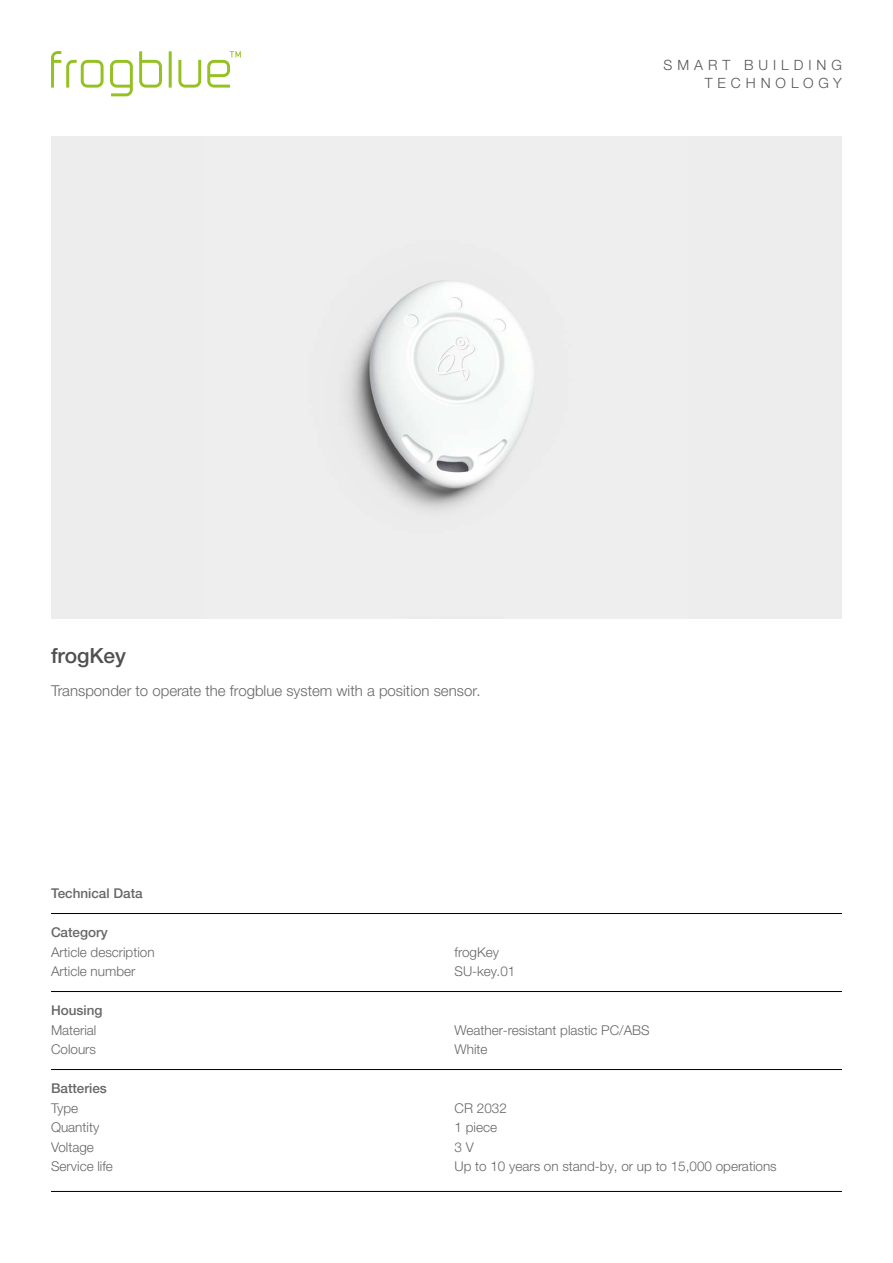
<style>
.page{position:relative;width:893px;height:1263px;background:#fff}
.page>*{position:absolute;margin:0;border:0;box-sizing:border-box;transform-origin:0 0}
.t1{font:500 21px "Helvetica Neue LTW1 G";color:#515050}
.t2{font:300 15px "Helvetica Neue LTW1 G";color:#666768}
.t3{font:300 14.1px/18.5px "Helvetica Neue LTW1 G";letter-spacing:.35em;color:#565656;text-align:right}
.t4{font:300 13.5px "Helvetica Neue LTW1 G";color:#666768}
.t5{font:500 13.5px "Helvetica Neue LTW1 G";color:#666768}
</style>
<div class="page">
<img style="left:205px;top:136px;width:483px;height:483px">
<hr style="left:51px;top:913px;width:791px;height:1px;background:#000">
<hr style="left:51px;top:991px;width:791px;height:1px;background:#000">
<hr style="left:51px;top:1069px;width:791px;height:1px;background:#000">
<hr style="left:51px;top:1191px;width:791px;height:1px;background:#000">
<svg style="left:207px;top:51px;width:34px;height:37px"></svg>
<hr style="left:169px;top:51px;width:3px;height:37px;background:#95c123">
<svg style="left:178px;top:60px;width:23px;height:28px"></svg>
<svg style="left:139px;top:51px;width:23px;height:37px"></svg>
<svg style="left:110px;top:60px;width:23px;height:36px"></svg>
<svg style="left:51px;top:51px;width:53px;height:37px"></svg>
<p class="t3" style="left:664px;top:55px;width:180px">SMART BUILDING<br>TECHNOLOGY</p>
<h1 class="t1" style="left:51px;top:643px;width:77px">frogKey</h1>
<p class="t2" style="left:51px;top:681px;width:431px">Transponder to operate the frogblue system with a position sensor.</p>
<p class="t5" style="left:51px;top:885px;width:93px">Technical Data</p>
<p class="t5" style="left:51px;top:924px;width:58px">Category</p>
<p class="t4" style="left:51px;top:943px;width:105px">Article description</p>
<p class="t4" style="left:455px;top:943px;width:46px">frogKey</p>
<p class="t4" style="left:51px;top:963px;width:86px">Article number</p>
<p class="t4" style="left:455px;top:963px;width:62px">SU-key.01</p>
<p class="t5" style="left:51px;top:1002px;width:53px">Housing</p>
<p class="t4" style="left:51px;top:1021px;width:47px">Material</p>
<p class="t4" style="left:455px;top:1021px;width:197px">Weather-resistant plastic PC/ABS</p>
<p class="t4" style="left:51px;top:1041px;width:47px">Colours</p>
<p class="t4" style="left:455px;top:1041px;width:34px">White</p>
<p class="t5" style="left:51px;top:1080px;width:57px">Batteries</p>
<p class="t4" style="left:51px;top:1099px;width:29px">Type</p>
<p class="t4" style="left:455px;top:1099px;width:54px">CR 2032</p>
<p class="t4" style="left:51px;top:1119px;width:50px">Quantity</p>
<p class="t4" style="left:455px;top:1119px;width:44px">1 piece</p>
<p class="t4" style="left:51px;top:1138px;width:44px">Voltage</p>
<p class="t4" style="left:455px;top:1138px;width:21px">3 V</p>
<p class="t4" style="left:51px;top:1158px;width:63px">Service life</p>
<p class="t4" style="left:455px;top:1158px;width:324px">Up to 10 years on stand-by, or up to 15,000 operations</p>
</div>
